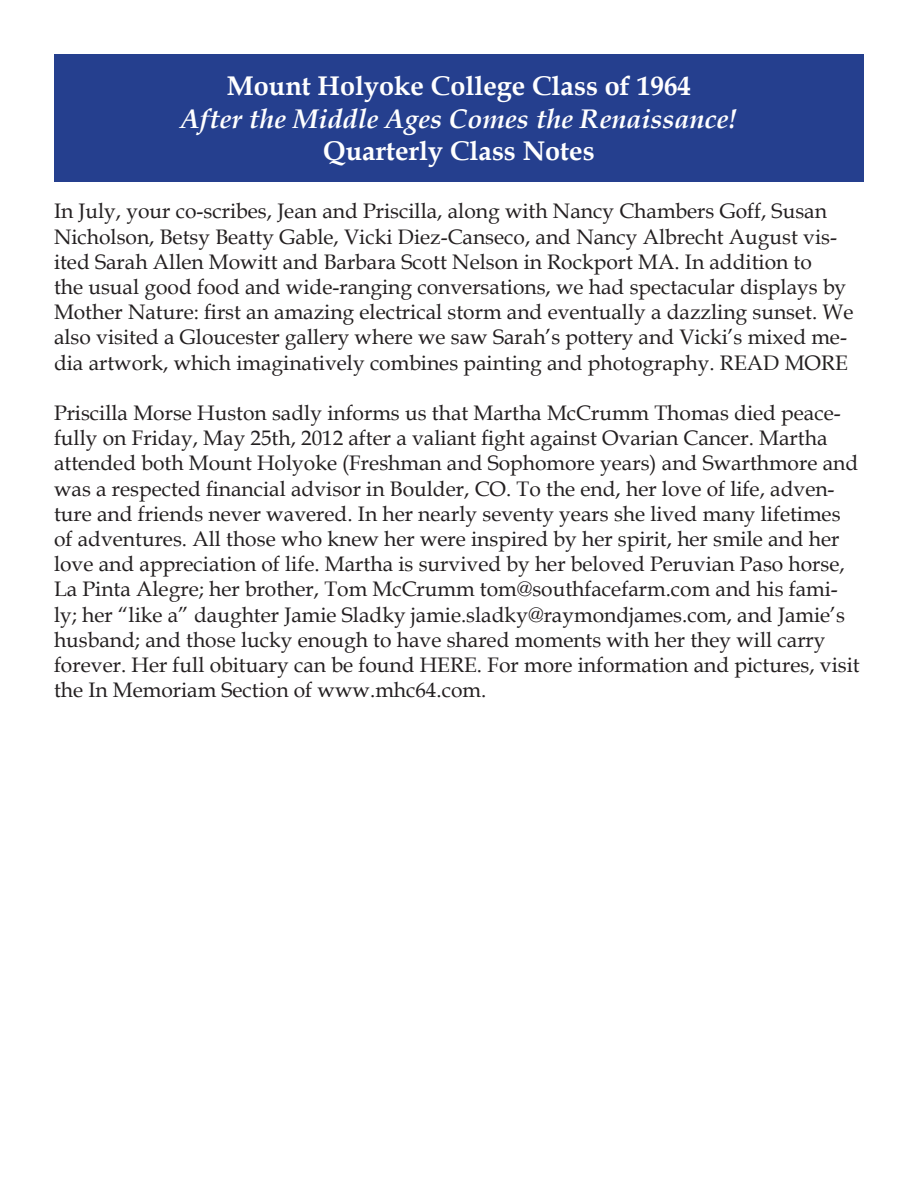
<style>
.page{position:relative;width:918px;height:1188px;background:#fff}
.page>*{position:absolute;margin:0;border:0;box-sizing:border-box;transform-origin:0 0}
.t1{font:700 27px "Book Antiqua";color:#fff}
.t2{font:italic 700 27px "Book Antiqua";color:#fff}
.t3{font:21px/25.2px "Book Antiqua";color:#231f20}
</style>
<div class="page">
<div style="left:54px;top:54px;width:810px;height:127px;background:#253f8e"></div>
<p class="t1" style="left:227px;top:68px;width:466px">Mount Holyoke College Class of 1964</p>
<p class="t2" style="left:181px;top:100px;width:558px">After the Middle Ages Comes the Renaissance!</p>
<p class="t1" style="left:323px;top:132px;width:273px">Quarterly Class Notes</p>
<p class="t3" style="left:54px;top:198px;width:801px">In July, your co-scribes, Jean and Priscilla, along with Nancy Chambers Goff, Susan Nicholson, Betsy Beatty Gable, Vicki Diez-Canseco, and Nancy Albrecht August vis&shy;ited Sarah Allen Mowitt and Barbara Scott Nelson in Rockport MA. In addition to<br>the usual good food and wide-ranging conversations, we had spectacular displays by Mother Nature: first an amazing electrical storm and eventually a dazzling sunset. We also visited a Gloucester gallery where we saw Sarah’s pottery and Vicki’s mixed me&shy;dia artwork, which imaginatively combines painting and photography. READ MORE</p>
<p class="t3" style="left:54px;top:400px;width:807px">Priscilla Morse Huston sadly informs us that Martha McCrumm Thomas died peace&shy;fully on Friday, May 25th, 2012 after a valiant fight against Ovarian Cancer. Martha attended both Mount Holyoke (Freshman and Sophomore years) and Swarthmore and was a respected financial advisor in Boulder, CO. To the end, her love of life, adven&shy;ture and friends never wavered. In her nearly seventy years she lived many lifetimes of adventures. All those who knew her were inspired by her spirit, her smile and her love and appreciation of life. Martha is survived by her beloved Peruvian Paso horse, La Pinta Alegre; her brother, Tom McCrumm tom@southfacefarm.com and his fami&shy;ly; her “like a” daughter Jamie Sladky jamie.sladky@raymondjames.com, and Jamie’s husband; and those lucky enough to have shared moments with her they will carry forever. Her full obituary can be found HERE. For more information and pictures, visit the In Memoriam Section of www.mhc64.com.</p>
</div>
